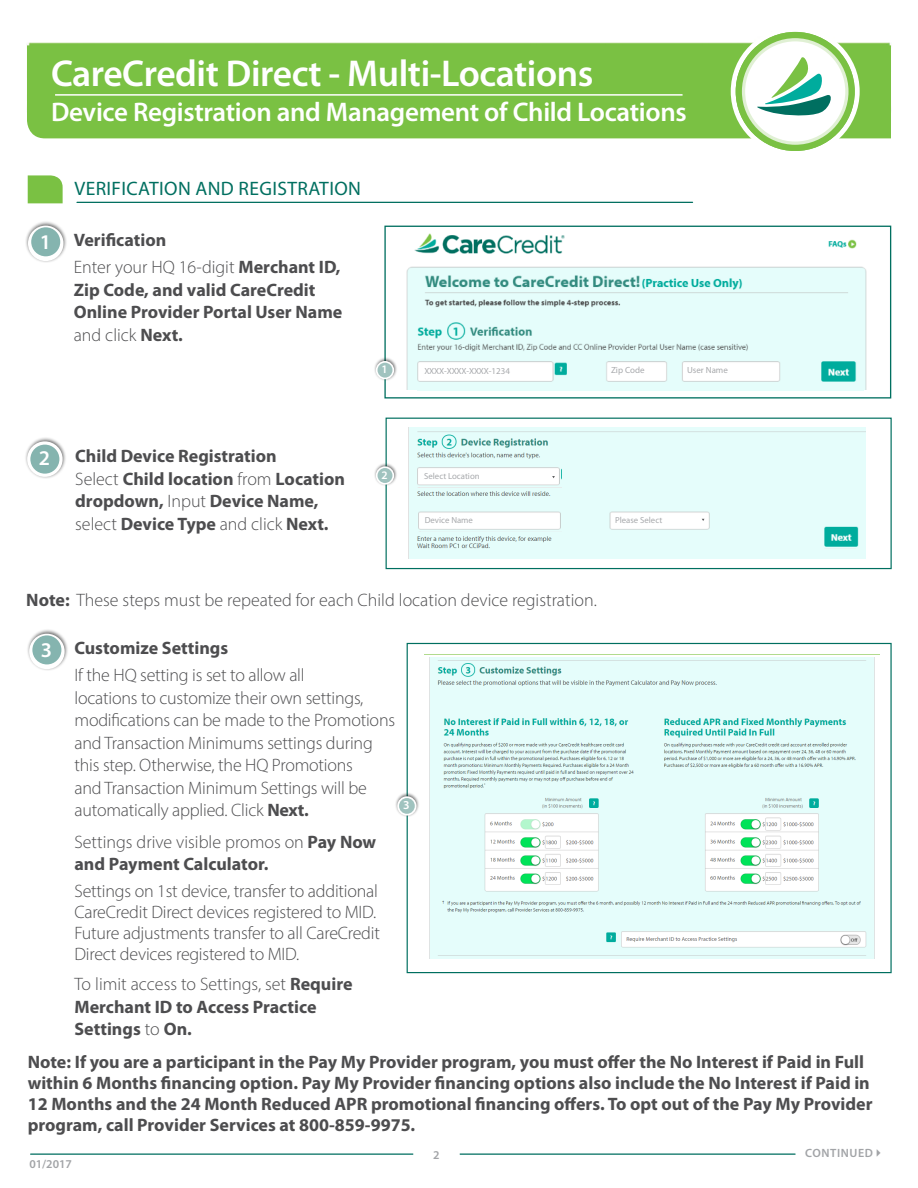
<style>
.page{position:relative;width:918px;height:1188px;background:#fff}
.page>*{position:absolute;margin:0;border:0;box-sizing:border-box;transform-origin:0 0}
.t1{font:600 37.5px "Myriad Pro";letter-spacing:-.01em;color:#fff}
.t2{font:600 27px "Myriad Pro";letter-spacing:-.01em;color:#fff}
.t3{font:600 21px "Myriad Pro";color:#fff}
.t4{font:19.5px "Myriad Pro";letter-spacing:.02em;color:#006f60}
.t5{font:700 18px/22.5px "Myriad Pro";color:#4d4d4f}
.t6{font:300 18px/22.5px "Myriad Pro";letter-spacing:-.01em;color:#4d4d4f}
.t7{font:600 12.15px "Myriad Pro";color:#fff}
.t8{font:600 12px "Myriad Pro";letter-spacing:.05em;color:#a2a4a7}
.t9{font:600 11.55px "Myriad Pro";color:#fff}
.t10{font:9px "Myriad Pro";color:#a7a9ac}
.t11{font:8.7px "Myriad Pro";color:#a7a9ac}
.s1{font-weight:300}
.s2{font-weight:700}
</style>
<div class="page">
<img style="left:26px;top:42px;width:865px;height:67px">
<hr style="left:31px;top:1154px;width:764px;height:1px;background:#006f60">
<div style="left:414px;top:1149px;width:45px;height:28px;background:#fff"></div>
<div style="left:25px;top:220px;width:43px;height:43px;background:#000;opacity:.55"></div>
<svg style="left:28px;top:226px;width:35px;height:35px"></svg>
<div style="left:31px;top:227px;width:29px;height:29px;background:#85b4af;border-radius:50%"></div>
<div style="left:24px;top:436px;width:43px;height:43px;background:#000;opacity:.55"></div>
<svg style="left:27px;top:441px;width:36px;height:36px"></svg>
<div style="left:30px;top:445px;width:29px;height:29px;background:#85b4af;border-radius:50%"></div>
<div style="left:27px;top:45px;width:864px;height:93px;background:#7ac143"></div>
<svg style="left:734px;top:30px;width:123px;height:123px"></svg>
<div style="left:731px;top:27px;width:129px;height:129px;border:6px solid #fff;border-radius:50%"></div>
<svg style="left:739px;top:35px;width:113px;height:113px"></svg>
<div style="left:736px;top:32px;width:119px;height:119px;border:6px solid #7ac143;border-radius:50%"></div>
<div style="left:743px;top:40px;width:104px;height:103px;background:#fff;border-radius:50%"></div>
<div style="left:741px;top:38px;width:108px;height:107px;border:4px solid #7ac143;border-radius:50%"></div>
<svg style="left:757px;top:57px;width:74px;height:58px"></svg>
<hr style="left:55px;top:94px;width:628px;height:2px;background:#fff">
<hr style="left:77px;top:202px;width:616px;height:1px;background:#006f60">
<svg style="left:28px;top:175px;width:35px;height:28px"></svg>
<div style="left:384px;top:226px;width:507px;height:173px;border:1px solid #006f60"></div>
<div style="left:386px;top:418px;width:506px;height:151px;border:1px solid #006f60"></div>
<div style="left:373px;top:357px;width:25px;height:24px;background:#000;opacity:.55"></div>
<svg style="left:376px;top:361px;width:18px;height:18px"></svg>
<div style="left:378px;top:363px;width:14px;height:15px;background:#a0c3bf;border-radius:50%"></div>
<div style="left:373px;top:462px;width:25px;height:24px;background:#000;opacity:.55"></div>
<svg style="left:376px;top:466px;width:18px;height:19px"></svg>
<div style="left:378px;top:468px;width:14px;height:15px;background:#a0c3bf;border-radius:50%"></div>
<div style="left:26px;top:629px;width:43px;height:42px;background:#000;opacity:.55"></div>
<svg style="left:29px;top:634px;width:36px;height:35px"></svg>
<div style="left:32px;top:635px;width:29px;height:29px;background:#85b4af;border-radius:50%"></div>
<div style="left:395px;top:792px;width:25px;height:25px;background:#000;opacity:.55"></div>
<svg style="left:397px;top:796px;width:20px;height:20px"></svg>
<div style="left:399px;top:798px;width:16px;height:16px;background:#a0c3bf;border-radius:50%"></div>
<div style="left:424px;top:654px;width:455px;height:306px;background:linear-gradient(to right,#f2fefd,#f2fefd)"></div>
<hr style="left:424px;top:654px;width:455px;height:1px;background:#8ac954">
<img style="left:427px;top:658px;width:450px;height:300px">
<img style="left:406px;top:233px;width:461px;height:157px">
<div style="left:417px;top:383px;width:446px;height:7px;background:#e5fdfb"></div>
<div style="left:424px;top:367px;width:93px;height:9px;background:#fff"></div>
<svg style="left:420px;top:358px;width:92px;height:23px"></svg>
<div style="left:611px;top:366px;width:41px;height:9px;background:#fff"></div>
<svg style="left:609px;top:350px;width:38px;height:41px"></svg>
<div style="left:687px;top:366px;width:62px;height:9px;background:#fff"></div>
<svg style="left:685px;top:356px;width:45px;height:30px"></svg>
<div style="left:408px;top:428px;width:457px;height:131px;background:#e5fdfb"></div>
<img style="left:606px;top:509px;width:107px;height:22px">
<div style="left:615px;top:517px;width:64px;height:9px;background:#fff"></div>
<svg style="left:613px;top:514px;width:52px;height:13px"></svg>
<img style="left:820px;top:523px;width:42px;height:25px">
<img style="left:416px;top:509px;width:146px;height:22px">
<div style="left:425px;top:516px;width:91px;height:9px;background:#fff"></div>
<svg style="left:423px;top:506px;width:52px;height:37px"></svg>
<img style="left:415px;top:465px;width:146px;height:22px">
<div style="left:424px;top:472px;width:91px;height:9px;background:#fff"></div>
<svg style="left:421px;top:470px;width:61px;height:22px"></svg>
<h1 class="t1" style="left:51px;top:50px;width:544px">CareCredit Direct - Multi-Locations</h1>
<h2 class="t2" style="left:51px;top:95px;width:637px">Device Registration and Management of Child Locations</h2>
<p class="t3" style="left:40px;top:229px;width:13px">1</p>
<p class="t4" style="left:74px;top:176px;width:288px">VERIFICATION AND REGISTRATION</p>
<p class="t5" style="left:74px;top:226px;width:268px;line-height:27px">Verification<br><span class="s1">Enter your HQ 16-digit</span> Merchant ID,</p>
<p class="t5" style="left:74px;top:278px;width:270px">Zip Code, and valid CareCredit<br>Online Provider Portal User Name <span class="s1">and click</span> Next.</p>
<p class="t9" style="left:382px;top:362px;width:8px">1</p>
<p class="t3" style="left:39px;top:444px;width:13px">2</p>
<p class="t5" style="left:75px;top:444px;width:271px">Child Device Registration<br><span class="s1">Select</span> Child location <span class="s1">from</span> Location dropdown, <span class="s1">Input</span> Device Name, <span class="s1">select</span> Device Type <span class="s1">and click</span> Next.</p>
<p class="t9" style="left:382px;top:468px;width:8px">2</p>
<p class="t10" style="left:424px;top:365px;width:87px">XXXX-XXXX-XXXX-1234</p>
<p class="t10" style="left:611px;top:364px;width:35px">Zip Code</p>
<p class="t10" style="left:687px;top:364px;width:42px">User Name</p>
<p class="t11" style="left:424px;top:471px;width:57px">Select Location</p>
<p class="t11" style="left:425px;top:515px;width:50px">Device Name</p>
<p class="t11" style="left:615px;top:515px;width:49px">Please Select</p>
<p class="t6" style="left:26px;top:589px;width:572px"><span class="s2">Note:</span> These steps must be repeated for each Child location device registration.</p>
<p class="t5" style="left:74px;top:637px;width:155px">Customize Settings</p>
<p class="t6" style="left:74px;top:664px;width:322px">If the HQ setting is set to allow all<br>locations to customize their own settings, modifications can be made to the Promotions and Transaction Minimums settings during this step. Otherwise, the HQ Promotions<br>and Transaction Minimum Settings will be automatically applied. Click <span class="s2">Next.</span></p>
<p class="t6" style="left:74px;top:830px;width:303px">Settings drive visible promos on <span class="s2">Pay Now and Payment Calculator.</span></p>
<p class="t6" style="left:74px;top:881px;width:307px;line-height:21px">Settings on 1st device, transfer to additional CareCredit Direct devices registered to MID.<br>Future adjustments transfer to all CareCredit Direct devices registered to MID.</p>
<p class="t5" style="left:74px;top:973px;width:280px"><span class="s1">To limit access to Settings, set</span> Require<br>Merchant ID to Access Practice<br>Settings <span class="s1">to</span> On.</p>
<p class="t3" style="left:41px;top:637px;width:13px">3</p>
<p class="t7" style="left:403px;top:798px;width:8px">3</p>
<p class="t5" style="left:28px;top:1051px;width:846px;line-height:21px">Note: If you are a participant in the Pay My Provider program, you must offer the No Interest if Paid in Full within 6 Months financing option. Pay My Provider financing options also include the No Interest if Paid in 12 Months and the 24 Month Reduced APR promotional financing offers. To opt out of the Pay My Provider program, call Provider Services at 800-859-9975.</p>
<p class="t8" style="left:29px;top:1157px;width:44px">01/2017</p>
<p class="t8" style="left:433px;top:1147px;width:8px">2</p>
<p class="t8" style="left:805px;top:1145px;width:70px">CONTINUED</p>
</div>
